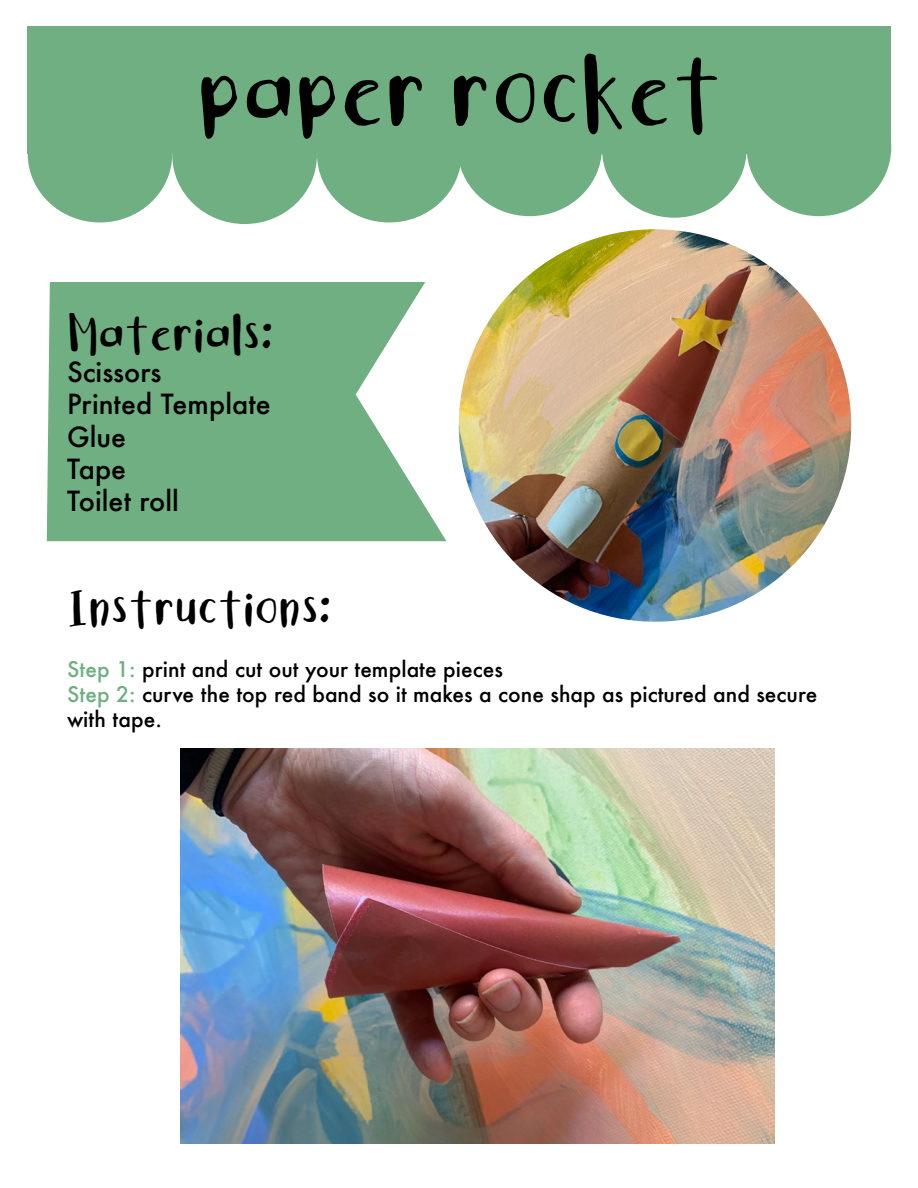
<style>
.page{position:relative;width:918px;height:1188px;background:#fff}
.page>*{position:absolute;margin:0;border:0;box-sizing:border-box;transform-origin:0 0}
.t1{font:90px "Note To Self";color:#000}
.t2{font:45px "Note To Self";color:#000}
.t3{font:500 27px/32.4px "Futura";color:#000}
.t4{font:500 21px/25.2px "Futura";color:#000}
.s1{color:#6faf81}
</style>
<div class="page">
<svg style="left:47px;top:282px;width:399px;height:259px;background:#81b991"></svg>
<div style="left:28px;top:85px;width:144px;height:137px;background:#6faf81;border-radius:50%"></div>
<div style="left:172px;top:87px;width:145px;height:137px;background:#6faf81;border-radius:50%"></div>
<div style="left:317px;top:85px;width:145px;height:137px;background:#6faf81;border-radius:50%"></div>
<div style="left:457px;top:79px;width:145px;height:137px;background:#6faf81;border-radius:50%"></div>
<div style="left:602px;top:80px;width:145px;height:138px;background:#6faf81;border-radius:50%"></div>
<div style="left:747px;top:79px;width:144px;height:137px;background:#6faf81;border-radius:50%"></div>
<div style="left:27px;top:26px;width:864px;height:108px;background:#6faf81"></div>
<img style="left:180px;top:749px;width:594px;height:395px">
<img style="left:459px;top:229px;width:392px;height:393px;border-radius:196px">
<h1 class="t1" style="left:197px;top:51px;width:527px">paper rocket</h1>
<h2 class="t2" style="left:67px;top:313px;width:208px">Materials:</h2>
<p class="t3" style="left:67px;top:355px;width:205px">Scissors<br>Printed Template<br>Glue<br>Tape<br>Toilet roll</p>
<h2 class="t2" style="left:67px;top:587px;width:266px">Instructions:</h2>
<p class="t4" style="left:67px;top:656px;width:752px"><span class="s1">Step 1:</span> print and cut out your template pieces<br><span class="s1">Step 2:</span> curve the top red band so it makes a cone shap as pictured and secure with tape.</p>
</div>
